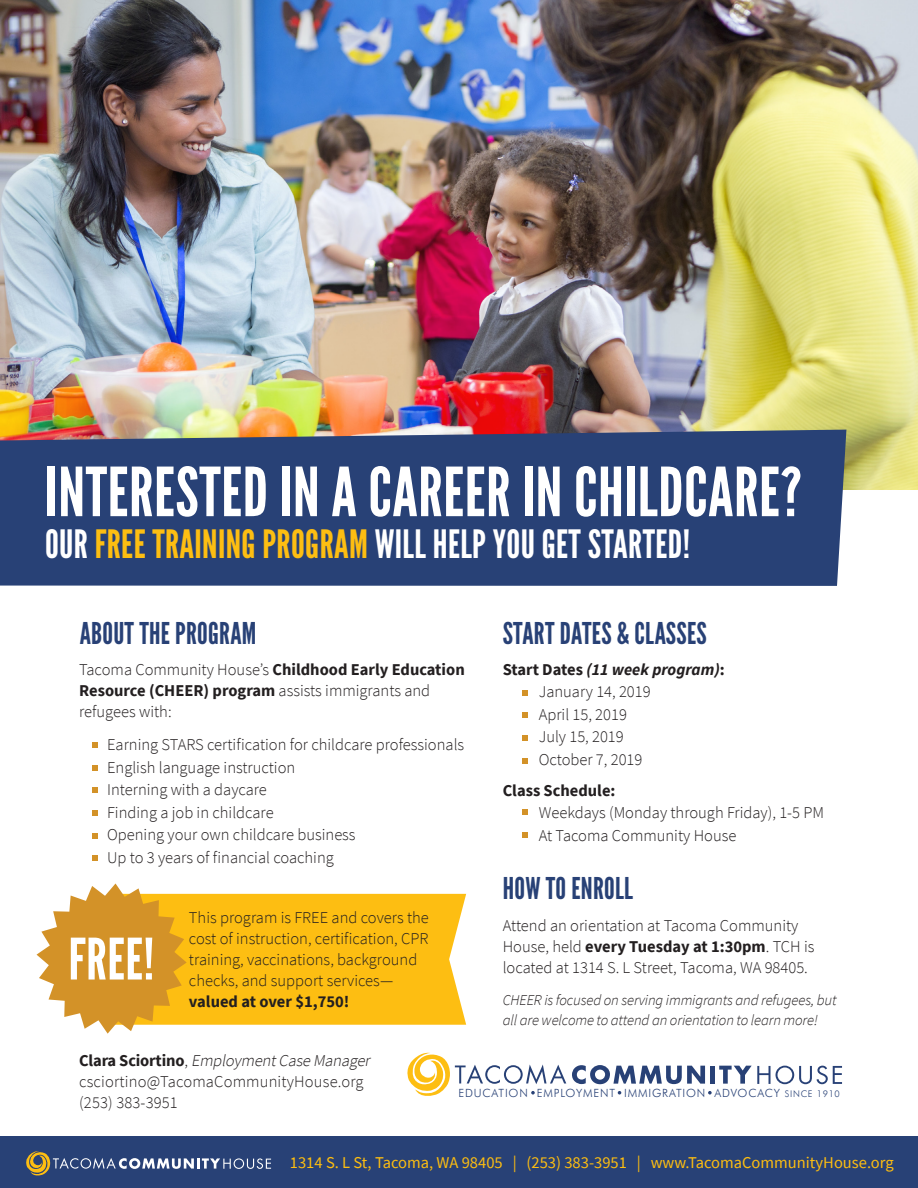
<style>
.page{position:relative;width:918px;height:1188px;background:#fff}
.page>*{position:absolute;margin:0;border:0;box-sizing:border-box;transform-origin:0 0}
.t1{font:67.5px "League Gothic";letter-spacing:.01em;color:#fff}
.t2{font:57px "League Gothic";color:#fff}
.t3{font:39px "League Gothic";letter-spacing:.01em;color:#fff}
.t4{font:30px "League Gothic";letter-spacing:.01em;color:#284176}
.t5{font:300 16.5px/21px "Source Sans Pro";color:#231f20}
.t6{font:16.5px "Source Sans Pro";color:#febe10}
.t7{font:italic 300 16.5px "Source Sans Pro";color:#231f20}
.t8{font:italic 700 16.5px "Source Sans Pro";color:#231f20}
.t9{font:700 16.5px "Source Sans Pro";color:#231f20}
.t10{font:italic 300 15px/19.5px "Source Sans Pro";letter-spacing:-.01em;color:#231f20}
.t11{font:300 11.25px "Futura BT";letter-spacing:.075em;color:#284176}
.s1{color:#fdbe12}
.s2{font-weight:700}
.s3{font-style:normal}
.s4{font-weight:700;font-style:normal}
.s5{font-size:9.15px}
</style>
<div class="page">
<img style="left:0;top:0;width:918px;height:489px">
<div style="left:0;top:430px;width:846px;height:156px;background:#284176"></div>
<div style="left:1px;top:1137px;width:917px;height:51px;background:#284176"></div>
<div style="left:187px;top:894px;width:279px;height:131px;background:#fdbe12"></div>
<svg style="left:522px;top:690px;width:6px;height:6px"></svg>
<svg style="left:522px;top:712px;width:6px;height:6px"></svg>
<svg style="left:522px;top:809px;width:6px;height:6px"></svg>
<svg style="left:522px;top:735px;width:6px;height:6px"></svg>
<svg style="left:522px;top:832px;width:6px;height:6px"></svg>
<svg style="left:522px;top:758px;width:6px;height:6px"></svg>
<svg style="left:92px;top:742px;width:6px;height:6px"></svg>
<svg style="left:92px;top:810px;width:6px;height:6px"></svg>
<svg style="left:92px;top:765px;width:6px;height:6px"></svg>
<svg style="left:92px;top:833px;width:6px;height:6px"></svg>
<svg style="left:92px;top:787px;width:6px;height:6px"></svg>
<svg style="left:92px;top:855px;width:6px;height:6px"></svg>
<svg style="left:37px;top:883px;width:150px;height:151px"></svg>
<svg style="left:572px;top:1065px;width:133px;height:19px"></svg>
<div style="left:710px;top:1066px;width:5px;height:18px;background:#284176"></div>
<svg style="left:719px;top:1066px;width:123px;height:18px"></svg>
<svg style="left:407px;top:1052px;width:159px;height:44px"></svg>
<svg style="left:618px;top:1091px;width:3px;height:4px"></svg>
<svg style="left:708px;top:1091px;width:4px;height:4px"></svg>
<svg style="left:26px;top:1151px;width:245px;height:25px"></svg>
<p class="t1" style="left:45px;top:452px;width:758px">INTERESTED IN A CAREER IN CHILDCARE?</p>
<p class="t3" style="left:45px;top:521px;width:647px">OUR <span class="s1">FREE TRAINING PROGRAM</span> WILL HELP YOU GET STARTED!</p>
<p class="t4" style="left:80px;top:616px;width:178px">ABOUT THE PROGRAM</p>
<p class="t4" style="left:503px;top:616px;width:206px">START DATES &amp; CLASSES</p>
<p class="t5" style="left:79px;top:659px;width:387px">Tacoma Community House’s <span class="s2">Childhood Early Education<br>Resource (CHEER) program</span> assists immigrants and refugees with:</p>
<p class="t5" style="left:107px;top:734px;width:359px">Earning STARS certification for childcare professionals</p>
<p class="t5" style="left:107px;top:757px;width:190px">English language instruction</p>
<p class="t5" style="left:107px;top:779px;width:161px">Interning with a daycare</p>
<p class="t5" style="left:107px;top:802px;width:168px">Finding a job in childcare</p>
<p class="t5" style="left:107px;top:824px;width:250px">Opening your own childcare business</p>
<p class="t5" style="left:107px;top:847px;width:228px">Up to 3 years of financial coaching</p>
<p class="t2" style="left:69px;top:925px;width:87px">FREE!</p>
<p class="t5" style="left:189px;top:907px;width:241px">This program is FREE and covers the cost of instruction, certification, CPR training, vaccinations, background checks, and support services— <span class="s2">valued at over $1,750!</span></p>
<p class="t8" style="left:503px;top:658px;width:224px"><span class="s3">Start Dates</span> (11 week program)<span class="s3">:</span></p>
<p class="t5" style="left:539px;top:681px;width:113px">January 14, 2019</p>
<p class="t5" style="left:539px;top:704px;width:90px">April 15, 2019</p>
<p class="t5" style="left:539px;top:726px;width:87px">July 15, 2019</p>
<p class="t5" style="left:539px;top:749px;width:105px">October 7, 2019</p>
<p class="t9" style="left:503px;top:779px;width:114px">Class Schedule:</p>
<p class="t5" style="left:539px;top:802px;width:287px">Weekdays (Monday through Friday), 1-5 PM</p>
<p class="t5" style="left:539px;top:825px;width:199px">At Tacoma Community House</p>
<p class="t4" style="left:503px;top:870px;width:132px">HOW TO ENROLL</p>
<p class="t5" style="left:503px;top:916px;width:313px">Attend an orientation at Tacoma Community<br>House, held <span class="s2">every Tuesday at 1:30pm</span>. TCH is located at 1314 S. L Street, Tacoma, WA 98405.</p>
<p class="t10" style="left:503px;top:990px;width:335px">CHEER is focused on serving immigrants and refugees, but all are welcome to attend an orientation to learn more!</p>
<p class="t7" style="left:79px;top:1051px;width:296px"><span class="s4">C la ra Sci o rti n o</span> <span class="s3">,</span> EmploymentCase Manager</p>
<p class="t5" style="left:79px;top:1071px;width:286px">csciortino@TacomaCommunityHouse.org</p>
<p class="t5" style="left:79px;top:1092px;width:100px">(253) 383-3951</p>
<p class="t11" style="left:458px;top:1086px;width:383px">EDUCATION EMPLOYMENT IMMIGRATION ADVOCACY <span class="s5">SINCE 1910</span></p>
<p class="t6" style="left:290px;top:1152px;width:605px">1314 S. L St, Tacoma, WA 98405 | (253) 383-3951 | www.TacomaCommunityHouse.org</p>
</div>
